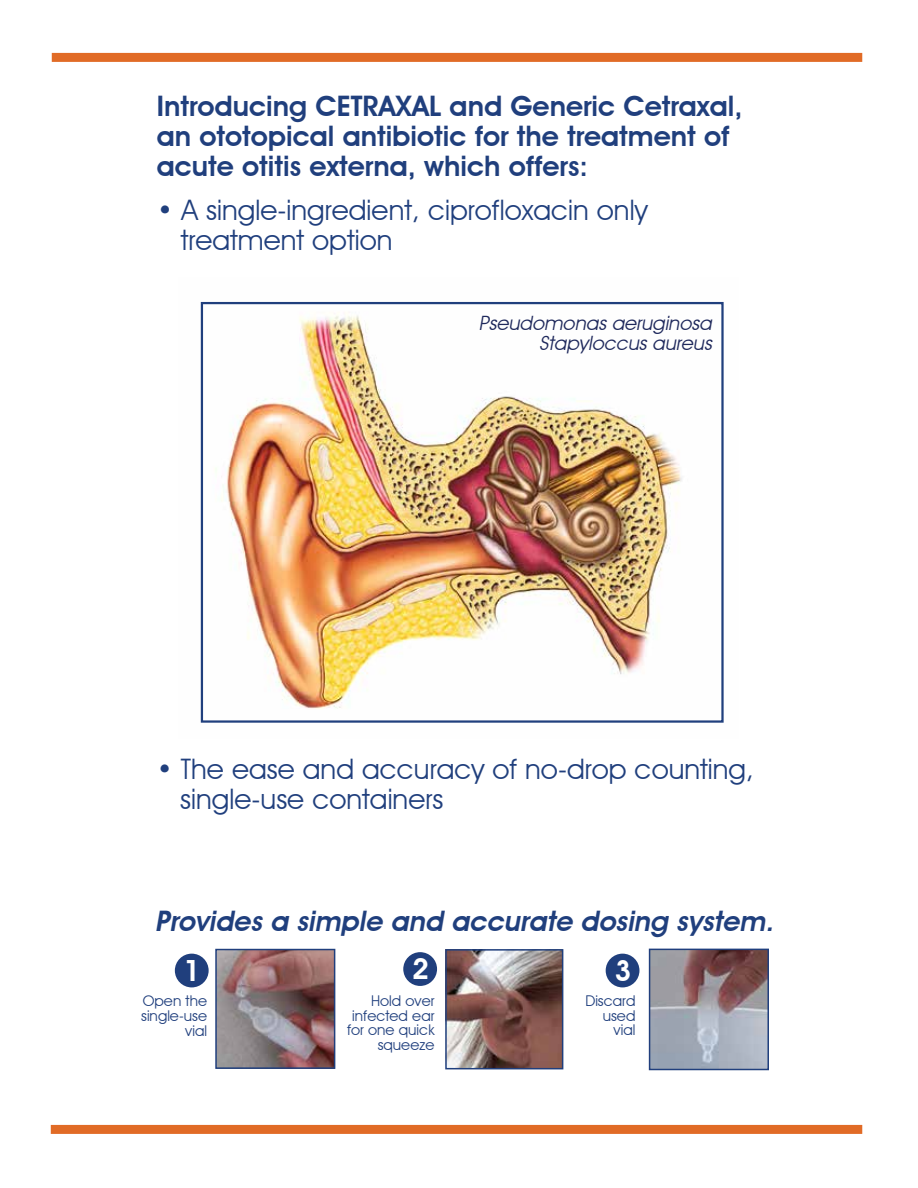
<style>
.page{position:relative;width:918px;height:1188px;background:#fff}
.page>*{position:absolute;margin:0;border:0;box-sizing:border-box;transform-origin:0 0}
.t1{font:600 29.25px "Advantage";color:#fff}
.t2{font:28.2px/30px "Advantage";color:#203f7d}
.t3{font:600 28.2px/30px "Advantage";color:#203f7d}
.t4{font:italic 600 28.2px "Advantage";color:#203f7d}
.t5{font:italic 19.8px/19.8px "Advantage";color:#1f295c;text-align:right}
.t6{font:14.85px/14.9px "Advantage";color:#203f7d;text-align:right}
</style>
<div class="page">
<img style="left:200px;top:301px;width:523px;height:422px">
<div style="left:201px;top:302px;width:523px;height:421px;border:2px solid #203f7d"></div>
<div style="left:175px;top:954px;width:34px;height:33px;background:#203f7d;border-radius:50%"></div>
<div style="left:403px;top:952px;width:34px;height:34px;background:#203f7d;border-radius:50%"></div>
<div style="left:606px;top:954px;width:33px;height:33px;background:#203f7d;border-radius:50%"></div>
<img style="left:218px;top:952px;width:114px;height:114px">
<img style="left:448px;top:952px;width:112px;height:114px">
<img style="left:652px;top:952px;width:114px;height:115px">
<div style="left:215px;top:949px;width:120px;height:120px;border:2px solid #203f7d"></div>
<div style="left:445px;top:949px;width:118px;height:120px;border:2px solid #203f7d"></div>
<div style="left:649px;top:949px;width:120px;height:121px;border:2px solid #203f7d"></div>
<div style="left:52px;top:53px;width:810px;height:9px;background:#e16b26"></div>
<div style="left:51px;top:1125px;width:811px;height:9px;background:#e16b26"></div>
<p class="t3" style="left:157px;top:91px;width:587px">Introducing CETRAXAL and Generic Cetraxal, an ototopical antibiotic for the treatment of acute otitis externa, which offers:</p>
<p class="t2" style="left:181px;top:195px;width:468px;text-indent:-24px">• A single-ingredient, ciprofloxacin only treatment option</p>
<p class="t5" style="left:479px;top:313px;width:235px">Pseudomonas aeruginosa<br>Stapyloccus aureus</p>
<p class="t2" style="left:180px;top:754px;width:575px;text-indent:-24px">• The ease and accuracy of no-drop counting, single-use containers</p>
<p class="t4" style="left:155px;top:904px;width:620px">Provides a simple and accurate dosing system.</p>
<p class="t1" style="left:184px;top:953px;width:19px">1</p>
<p class="t1" style="left:412px;top:952px;width:19px">2</p>
<p class="t1" style="left:614px;top:953px;width:19px">3</p>
<p class="t6" style="left:141px;top:993px;width:67px">Open the single-use vial</p>
<p class="t6" style="left:347px;top:993px;width:89px">Hold over infected ear for one quick squeeze</p>
<p class="t6" style="left:585px;top:993px;width:52px">Discard used vial</p>
</div>
